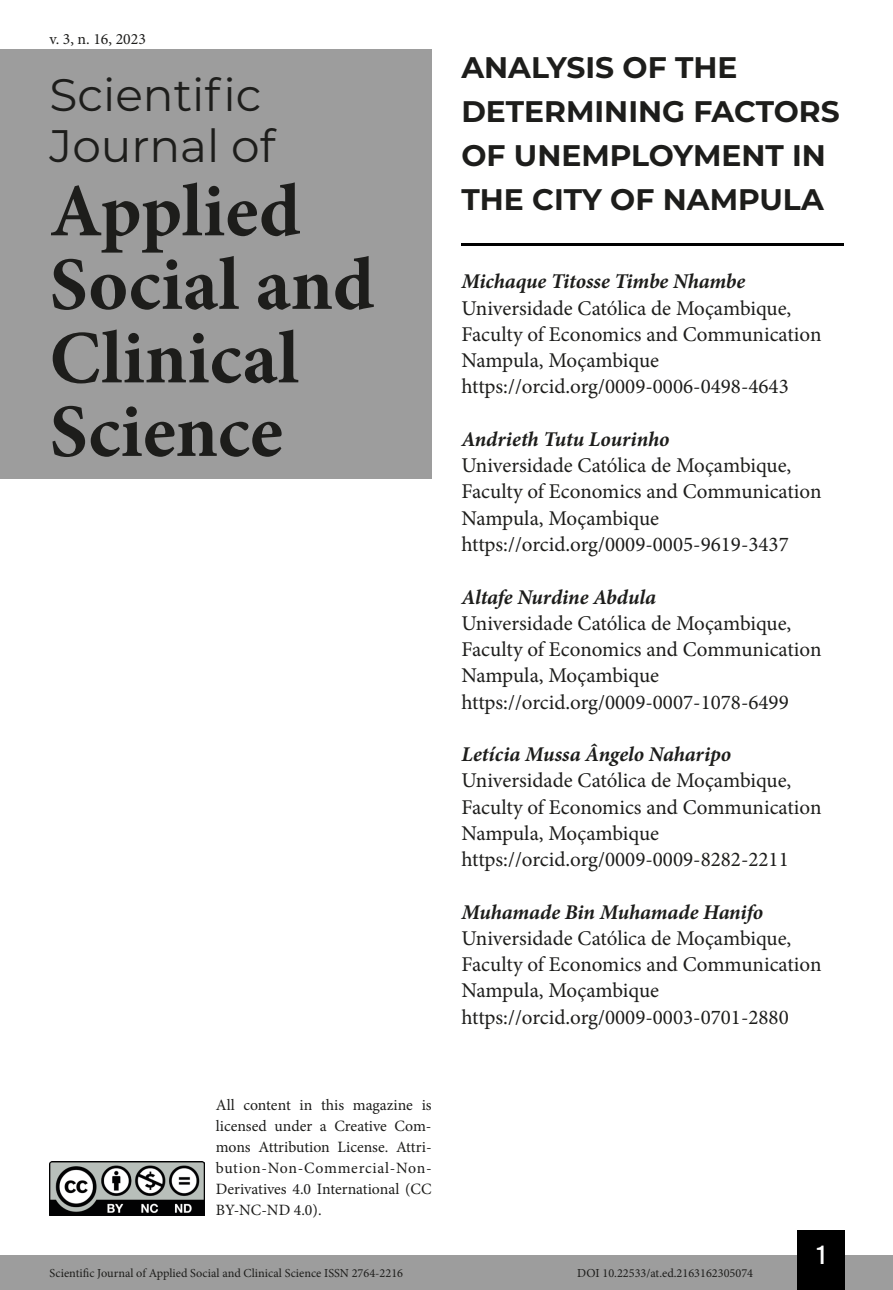
<style>
.page{position:relative;width:893px;height:1290px;background:#fff}
.page>*{position:absolute;margin:0;border:0;box-sizing:border-box;transform-origin:0 0}
.t1{font:700 75.25px/73.5px "Minion Pro";color:#1d1d1b}
.t2{font:45.5px/50.8px "Montserrat";color:#1d1d1b}
.t3{font:700 29.75px/43.8px "Montserrat";color:#1d1d1b}
.t4{font:26.25px "Bebas Kai";color:#fff}
.t5{font:21px/26.2px "Minion Pro";color:#1d1d1b}
.t6{font:italic 700 21px "Minion Pro";letter-spacing:-.005em;color:#1d1d1b}
.t7{font:15.75px/21px "Minion Pro";color:#1d1d1b;text-align:justify}
.t8{font:12.25px "Minion Pro";color:#1d1d1b}
</style>
<div class="page">
<div style="left:0;top:1255px;width:893px;height:35px;background:#9d9d9d"></div>
<div style="left:797px;top:1230px;width:48px;height:60px;background:#000"></div>
<img style="left:50px;top:1161px;width:154px;height:54px">
<div style="left:0;top:50px;width:432px;height:429px;background:#9d9d9d"></div>
<hr style="left:461px;top:243px;width:382px;height:3px;background:#000">
<p class="t7" style="left:50px;top:28px;width:98px">v. 3, n. 16, 2023</p>
<h2 class="t2" style="left:50px;top:68px;width:227px">Scientific<br>Journal of</h2>
<h1 class="t1" style="left:50px;top:174px;width:326px">Applied<br>Social and<br>Clinical<br>Science</h1>
<p class="t7" style="left:216px;top:1095px;width:217px">All content in this magazine is licensed under a Creative Com&shy;mons Attribution License. Attri&shy;bution-Non-Commercial-Non-Derivatives 4.0 International (CC BY-NC-ND 4.0).</p>
<h3 class="t3" style="left:461px;top:44px;width:380px">ANALYSIS OF THE<br>DETERMINING FACTORS<br>OF UNEMPLOYMENT IN<br>THE CITY OF NAMPULA</h3>
<p class="t6" style="left:461px;top:267px;width:285px">Michaque Titosse Timbe Nhambe</p>
<p class="t5" style="left:461px;top:295px;width:362px">Universidade Católica de Moçambique, Faculty of Economics and Communication Nampula, Moçambique https://orcid.org/0009-0006-0498-4643</p>
<p class="t6" style="left:461px;top:424px;width:210px">Andrieth Tutu Lourinho</p>
<p class="t5" style="left:461px;top:452px;width:362px">Universidade Católica de Moçambique, Faculty of Economics and Communication Nampula, Moçambique https://orcid.org/0009-0005-9619-3437</p>
<p class="t6" style="left:461px;top:582px;width:196px">Altafe Nurdine Abdula</p>
<p class="t5" style="left:461px;top:610px;width:362px">Universidade Católica de Moçambique, Faculty of Economics and Communication Nampula, Moçambique https://orcid.org/0009-0007-1078-6499</p>
<p class="t6" style="left:461px;top:739px;width:271px">Letícia Mussa Ângelo Naharipo</p>
<p class="t5" style="left:461px;top:767px;width:362px">Universidade Católica de Moçambique, Faculty of Economics and Communication Nampula, Moçambique https://orcid.org/0009-0009-8282-2211</p>
<p class="t6" style="left:461px;top:897px;width:303px">Muhamade Bin Muhamade Hanifo</p>
<p class="t5" style="left:461px;top:925px;width:362px">Universidade Católica de Moçambique, Faculty of Economics and Communication Nampula, Moçambique https://orcid.org/0009-0003-0701-2880</p>
<p class="t4" style="left:817px;top:1241px;width:10px">1</p>
<p class="t8" style="left:50px;top:1265px;width:355px">Scientific Journal of Applied Social and Clinical Science ISSN 2764-2216</p>
<p class="t8" style="left:577px;top:1265px;width:177px">DOI 10.22533/at.ed.2163162305074</p>
</div>
